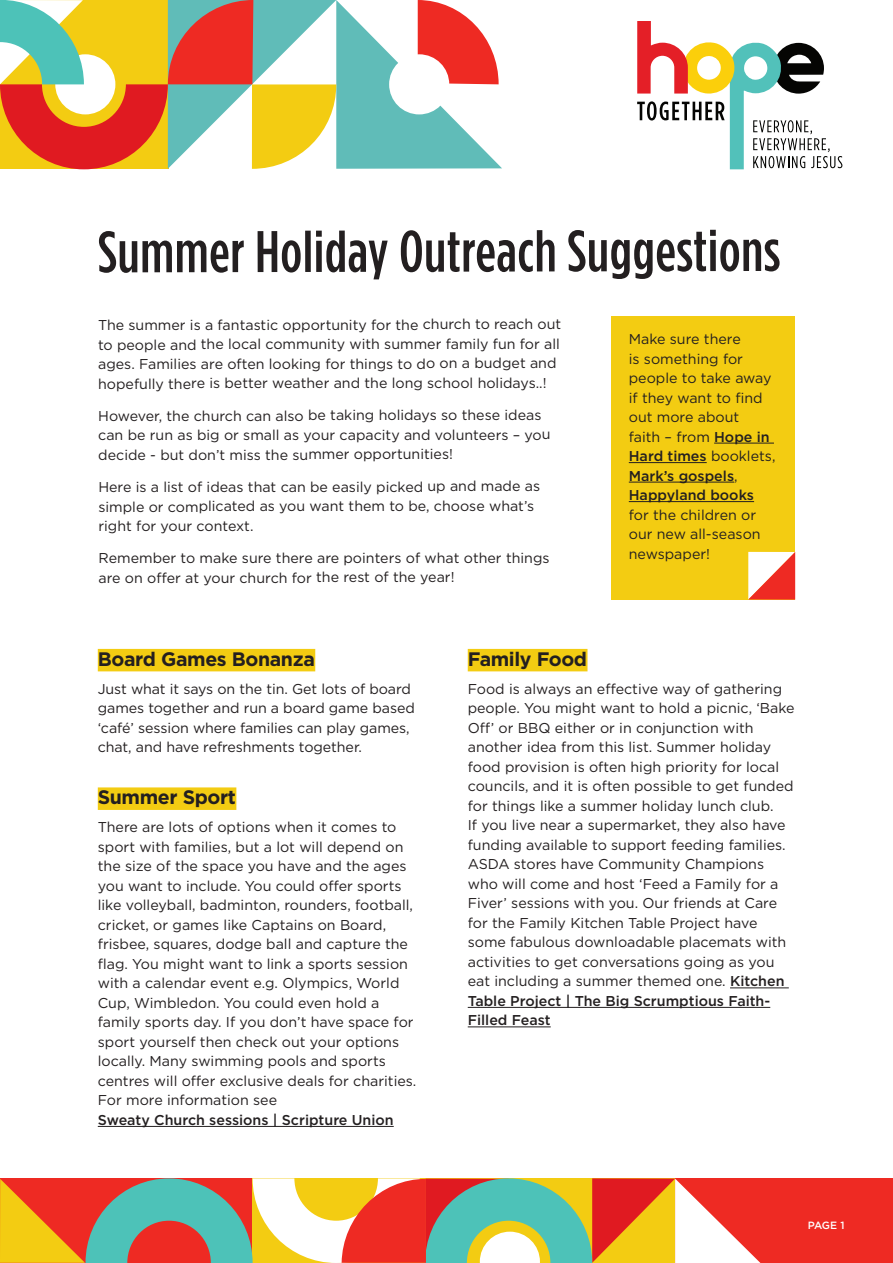
<style>
.page{position:relative;width:893px;height:1263px;background:#fff}
.page>*{position:absolute;margin:0;border:0;box-sizing:border-box;transform-origin:0 0}
.t1{font:500 58.5px "Gotham Condensed";letter-spacing:.01em;color:#231f20}
.t2{font:700 19.5px "Gotham";letter-spacing:-.02em;color:#231f20}
.t3{font:14.25px/19.5px "Gotham";color:#231f20}
.t4{font:500 14.25px "Gotham";color:#231f20}
.t5{font:500 10.5px "Gotham";color:#fff}
.s1{font-weight:500}
</style>
<div class="page">
<div style="left:0;top:1178px;width:893px;height:85px;background:#ee2a23"></div>
<svg style="left:0;top:1178px;width:761px;height:85px"></svg>
<div style="left:98px;top:649px;width:217px;height:22px;background:#f3cc12"></div>
<div style="left:98px;top:787px;width:138px;height:23px;background:#f3cc12"></div>
<hr style="left:98px;top:1126px;width:296px;height:1px;background:#231f20">
<div style="left:468px;top:649px;width:119px;height:22px;background:#f3cc12"></div>
<hr style="left:730px;top:987px;width:59px;height:1px;background:#231f20">
<hr style="left:468px;top:1007px;width:302px;height:1px;background:#231f20">
<hr style="left:468px;top:1026px;width:83px;height:1px;background:#231f20">
<svg style="left:637px;top:21px;width:205px;height:148px"></svg>
<div style="left:612px;top:316px;width:183px;height:284px;background:#f3cc12"></div>
<hr style="left:714px;top:443px;width:60px;height:1px;background:#231f20">
<hr style="left:629px;top:462px;width:78px;height:1px;background:#231f20">
<hr style="left:629px;top:482px;width:105px;height:1px;background:#231f20">
<hr style="left:629px;top:501px;width:125px;height:1px;background:#231f20">
<svg style="left:0;top:0;width:502px;height:169px"></svg>
<svg style="left:748px;top:552px;width:47px;height:48px"></svg>
<h1 class="t1" style="left:98px;top:219px;width:684px">Summer Holiday Outreach Suggestions</h1>
<p class="t3" style="left:98px;top:315px;width:465px">The summer is a fantastic opportunity for the church to reach out to people and the local community with summer family fun for all ages. Families are often looking for things to do on a budget and hopefully there is better weather and the long school holidays..!</p>
<p class="t3" style="left:98px;top:405px;width:454px">However, the church can also be taking holidays so these ideas can be run as big or small as your capacity and volunteers – you decide - but don’t miss the summer opportunities!</p>
<p class="t3" style="left:98px;top:477px;width:443px">Here is a list of ideas that can be easily picked up and made as simple or complicated as you want them to be, choose what’s right for your context.</p>
<p class="t3" style="left:99px;top:548px;width:453px">Remember to make sure there are pointers of what other things are on offer at your church for the rest of the year!</p>
<p class="t3" style="left:629px;top:329px;width:148px">Make sure there<br>is something for people to take away if they want to find out more about<br>faith – from <span class="s1">Hope in<br>Hard times</span> booklets,<br><span class="s1">Mark’s gospels</span>,<br><span class="s1">Happyland books</span></p>
<p class="t3" style="left:629px;top:504px;width:133px">for the children or our new all-season newspaper!</p>
<h2 class="t2" style="left:98px;top:646px;width:219px">Board Games Bonanza</h2>
<p class="t3" style="left:98px;top:679px;width:319px">Just what it says on the tin. Get lots of board games together and run a board game based ‘café’ session where families can play games, chat, and have refreshments together.</p>
<h2 class="t2" style="left:98px;top:785px;width:140px">Summer Sport</h2>
<p class="t3" style="left:98px;top:817px;width:320px">There are lots of options when it comes to sport with families, but a lot will depend on the size of the space you have and the ages you want to include. You could offer sports like volleyball, badminton, rounders, football, cricket, or games like Captains on Board, frisbee, squares, dodge ball and capture the flag. You might want to link a sports session with a calendar event e.g. Olympics, World Cup, Wimbledon. You could even hold a family sports day. If you don’t have space for sport yourself then check out your options locally. Many swimming pools and sports centres will offer exclusive deals for charities.<br>For more information see</p>
<p class="t4" style="left:98px;top:1110px;width:297px">Sweaty Church sessions | Scripture Union</p>
<h2 class="t2" style="left:468px;top:646px;width:121px">Family Food</h2>
<p class="t3" style="left:468px;top:679px;width:328px">Food is always an effective way of gathering people. You might want to hold a picnic, ‘Bake Off’ or BBQ either or in conjunction with another idea from this list. Summer holiday food provision is often high priority for local councils, and it is often possible to get funded for things like a summer holiday lunch club.<br>If you live near a supermarket, they also have funding available to support feeding families.<br>ASDA stores have Community Champions who will come and host ‘Feed a Family for a Fiver’ sessions with you. Our friends at Care for the Family Kitchen Table Project have some fabulous downloadable placemats with activities to get conversations going as you eat including a summer themed one. <span class="s1">Kitchen Table Project | The Big Scrumptious Faith-Filled Feast</span></p>
<p class="t5" style="left:808px;top:1218px;width:38px">PAGE 1</p>
</div>
